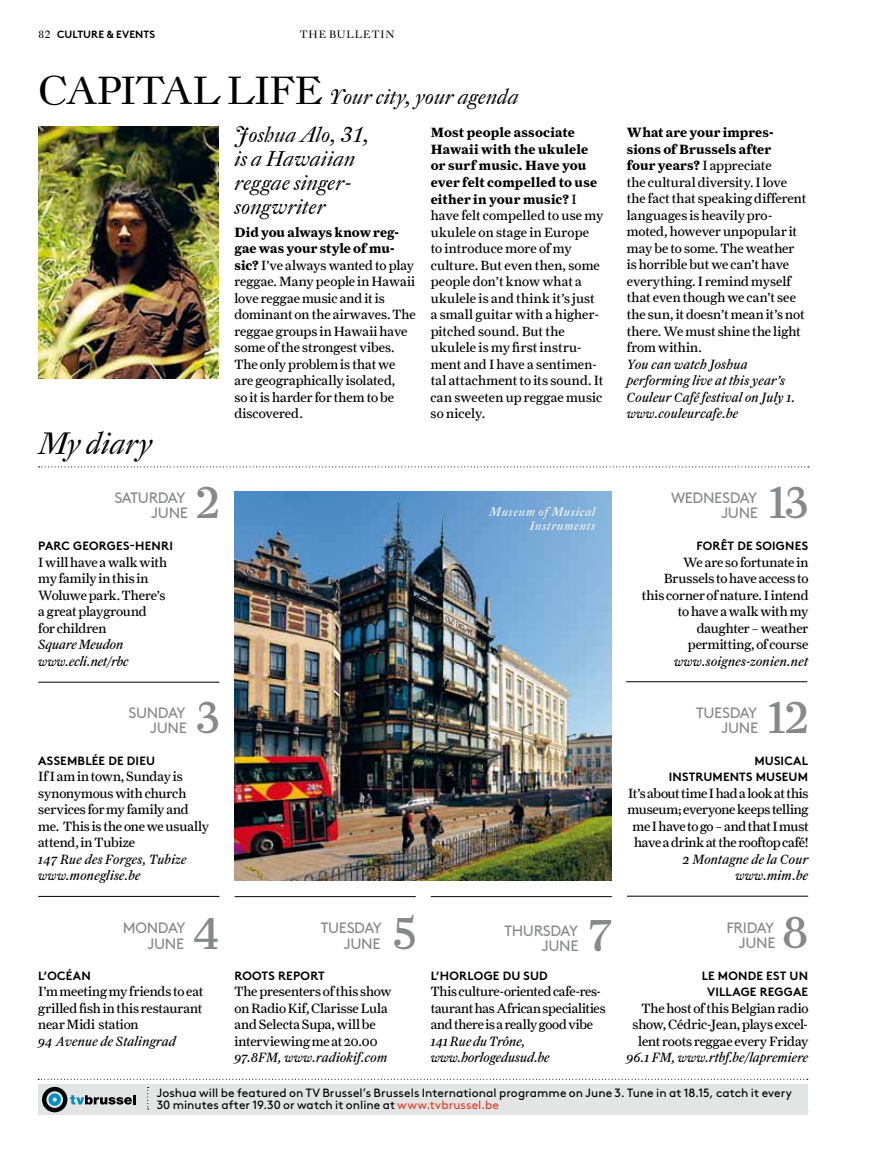
<style>
.page{position:relative;width:872px;height:1170px;background:#fff}
.page>*{position:absolute;margin:0;border:0;box-sizing:border-box;transform-origin:0 0}
.t1{font:45px "Farnham Display";color:#87888a}
.t2{font:italic 30.6px "DTL Fleischmann D";letter-spacing:-.01em;color:#000}
.t3{font:italic 21.15px/24px "DTL Fleischmann D";color:#000}
.t4{font:15px/15px "Brown Pro";letter-spacing:-.025em;color:#87888a;text-align:right}
.t5{font:13.5px/16.5px "Farnham Text";letter-spacing:-.005em;color:#000}
.t6{font:italic 13.5px/16.5px "Farnham Text";letter-spacing:.005em;color:#000}
.t7{font:italic 12.3px/13.5px "DTL Fleischmann D";letter-spacing:.06em;color:#fff;text-align:right}
.t8{font:12px/12px "Brown Pro";letter-spacing:.005em;color:#000}
.t9{font:700 12px/16.5px "Brown Pro";color:#000;text-align:right}
.t10{font:700 10.5px "Brown Pro";color:#000}
.t11{font:10.5px "DTL Fleischmann D";letter-spacing:.085em;color:#000}
.s1{font-family:"DTL Fleischmann D";font-weight:400}
.s2{font-style:normal;font-size:38.85px}
.s3{font-weight:700}
.s4{color:#e53b2a}
</style>
<div class="page">
<svg style="left:39px;top:466px;width:770px;height:1px"></svg>
<img style="left:234px;top:491px;width:378px;height:389px">
<hr style="left:38px;top:682px;width:181px;height:1px;background:#000">
<hr style="left:38px;top:896px;width:181px;height:1px;background:#000">
<hr style="left:431px;top:896px;width:181px;height:1px;background:#000">
<hr style="left:235px;top:896px;width:181px;height:1px;background:#000">
<hr style="left:626px;top:681px;width:181px;height:1px;background:#000">
<hr style="left:627px;top:895px;width:181px;height:1px;background:#000">
<img style="left:38px;top:127px;width:180px;height:251px">
<hr style="left:627px;top:1111px;width:181px;height:1px;background:#000">
<svg style="left:38px;top:1078px;width:769px;height:1px"></svg>
<div style="left:38px;top:1084px;width:769px;height:30px;background:#e3e4e4"></div>
<svg style="left:42px;top:1086px;width:94px;height:26px"></svg>
<svg style="left:147px;top:1086px;width:2px;height:23px"></svg>
<p class="t10" style="left:38px;top:25px;width:118px"><span class="s1">82</span> CULTURE &amp; EVENTS</p>
<p class="t11" style="left:300px;top:27px;width:96px">THE BULLETIN</p>
<h3 class="t3" style="left:234px;top:78px;width:286px;line-height:37.5px;text-indent:-196px"><span class="s2">CAPITAL LIFE</span> Your city, your agenda<br>Joshua Alo, 31,</h3>
<h3 class="t3" style="left:234px;top:147px;width:122px">is a Hawaiian reggae singer&shy;songwriter</h3>
<p class="t5" style="left:430px;top:126px;width:174px"><span class="s3">Most people associate<br>Hawaii with the ukulele or surf music. Have you ever felt compelled to use either in your music?</span> I have felt compelled to use my ukulele on stage in Europe to introduce more of my culture. But even then, some people don’t know what a ukulele is and think it’s just a small guitar with a higher&shy;pitched sound. But the !"!#$#$%&amp;'%()%*+',%&amp;-',+!- ment and I have a sentimen&shy;tal attachment to its sound.It can sweeten up reggae music so nicely.</p>
<p class="t5" style="left:627px;top:126px;width:181px"><span class="s3">What are your impres&shy;sions of Brussels after<br>four years?</span> I appreciate<br>the cultural diversity.I love the fact that speaking different languages is heavilypro&shy;moted, however unpopular it may be to some. The weather is horrible but we can’t have everything. I remind myself that even though we can’t see the sun, it doesn’t mean it’s not there.We must shine the light from within.</p>
<p class="t5" style="left:234px;top:225px;width:183px"><span class="s3">Did you always know reg&shy;gae was your style of mu&shy;sic?</span> I’ve always wanted to play reggae.Many people in Hawaii love reggae music and it is dominant on the airwaves.The reggae groups in Hawaii have some of the strongest vibes.<br>The only problem is that we are geographically isolated,<br>so it is harder for them to be discovered.</p>
<p class="t6" style="left:627px;top:355px;width:170px">You can watch Joshua performing live at this year’s<br>Couleur Café festival on July 1. www.couleurcafe.be</p>
<h2 class="t2" style="left:38px;top:424px;width:115px">My diary</h2>
<p class="t4" style="left:114px;top:488px;width:75px">SATURDAY<br>JUNE</p>
<h1 class="t1" style="left:197px;top:476px;width:24px">2</h1>
<p class="t9" style="left:38px;top:536px;width:136px">PARC GEORGES-HENRI</p>
<p class="t5" style="left:38px;top:555px;width:130px">I will have a walk with my family in this in<br>Woluwe park. There’s a great playground<br>for children</p>
<p class="t6" style="left:38px;top:636px;width:92px">Square Meudon www.ecli.net/rbc</p>
<p class="t4" style="left:128px;top:704px;width:60px">SUNDAY<br>JUNE</p>
<h1 class="t1" style="left:197px;top:691px;width:24px">3</h1>
<p class="t9" style="left:38px;top:751px;width:118px">ASSEMBLÉE DE DIEU</p>
<p class="t5" style="left:38px;top:769px;width:172px">If I am in town, Sunday is synonymous with church services for my family and me. This is the one we usually attend, in Tubize</p>
<p class="t6" style="left:38px;top:850px;width:150px">147 Rue des Forges, Tubize www.moneglise.be</p>
<p class="t4" style="left:123px;top:917px;width:64px;line-height:16.5px">MONDAY<br>JUNE</p>
<h1 class="t1" style="left:193px;top:907px;width:28px">4</h1>
<p class="t9" style="left:38px;top:965px;width:54px">L’OCÉAN</p>
<p class="t5" style="left:38px;top:984px;width:168px">I’m meeting my friends to eat .+&amp;##$/%*'0%&amp;-%,0&amp;'%+$',1!+1-,% near Midi station</p>
<p class="t6" style="left:38px;top:1032px;width:139px">94 Avenue de Stalingrad</p>
<p class="t4" style="left:321px;top:917px;width:63px;line-height:16.5px">TUESDAY<br>JUNE</p>
<h1 class="t1" style="left:394px;top:907px;width:24px">5</h1>
<p class="t9" style="left:234px;top:965px;width:92px">ROOTS REPORT</p>
<p class="t5" style="left:234px;top:984px;width:159px">The presenters of this show on Radio Kif, Clarisse Lula and Selecta Supa, will be interviewing me at 20.00</p>
<p class="t6" style="left:234px;top:1048px;width:154px">97.8FM, www.radiokif.com</p>
<p class="t7" style="left:489px;top:505px;width:107px">Museum of Musical<br>Instruments</p>
<p class="t4" style="left:671px;top:488px;width:88px">WEDNESDAY<br>JUNE</p>
<h1 class="t1" style="left:769px;top:476px;width:41px">13</h1>
<p class="t9" style="left:696px;top:536px;width:113px">FORÊT DE SOIGNES</p>
<p class="t5" style="left:642px;top:555px;width:168px;text-align:right">We are so fortunate in<br>Brussels to have access to this corner of nature. I intend to have a walk with my daughter – weather permitting, of course</p>
<p class="t6" style="left:674px;top:652px;width:136px">www.soignes-zonien.net</p>
<p class="t4" style="left:696px;top:704px;width:64px">TUESDAY<br>JUNE</p>
<h1 class="t1" style="left:768px;top:691px;width:42px">12</h1>
<p class="t9" style="left:669px;top:751px;width:141px">MUSICAL<br>INSTRUMENTS MUSEUM</p>
<p class="t5" style="left:627px;top:786px;width:182px;text-align:center">It’s about time I had a look at this museum; everyone keeps telling me I have to go – and that I must have a drink at the rooftop café!</p>
<p class="t6" style="left:682px;top:850px;width:127px;text-align:right">2 Montagne de la Cour www.mim.be</p>
<p class="t4" style="left:504px;top:921px;width:75px">THURSDAY<br>JUNE</p>
<h1 class="t1" style="left:588px;top:908px;width:25px">7</h1>
<p class="t9" style="left:431px;top:965px;width:119px">L’HORLOGE DU SUD</p>
<p class="t5" style="left:431px;top:984px;width:176px">This culture-oriented cafe-res&shy;taurant has African specialities and there is a really good vibe</p>
<p class="t6" style="left:431px;top:1032px;width:121px">141 Rue du Trône, www.horlogedusud.be</p>
<p class="t4" style="left:726px;top:918px;width:50px">FRIDAY<br>JUNE</p>
<h1 class="t1" style="left:782px;top:905px;width:27px">8</h1>
<p class="t9" style="left:701px;top:965px;width:108px;text-align:center">LE MONDE EST UN<br>VILLAGE REGGAE</p>
<p class="t5" style="left:632px;top:1000px;width:177px;text-align:right">The host of this Belgian radio show, Cédric-Jean, plays excel&shy;lent roots reggae every Friday</p>
<p class="t6" style="left:626px;top:1048px;width:183px">96.1 FM, www.rtbf.be/lapremiere</p>
<p class="t8" style="left:157px;top:1085px;width:636px">Joshua will be featured on TV Brussel’s Brussels International programme on June 3. Tune in at 18.15, catch it every<br>30 minutes after 19.30 or watch it online at <span class="s4">www.tvbrussel.be</span></p>
</div>
